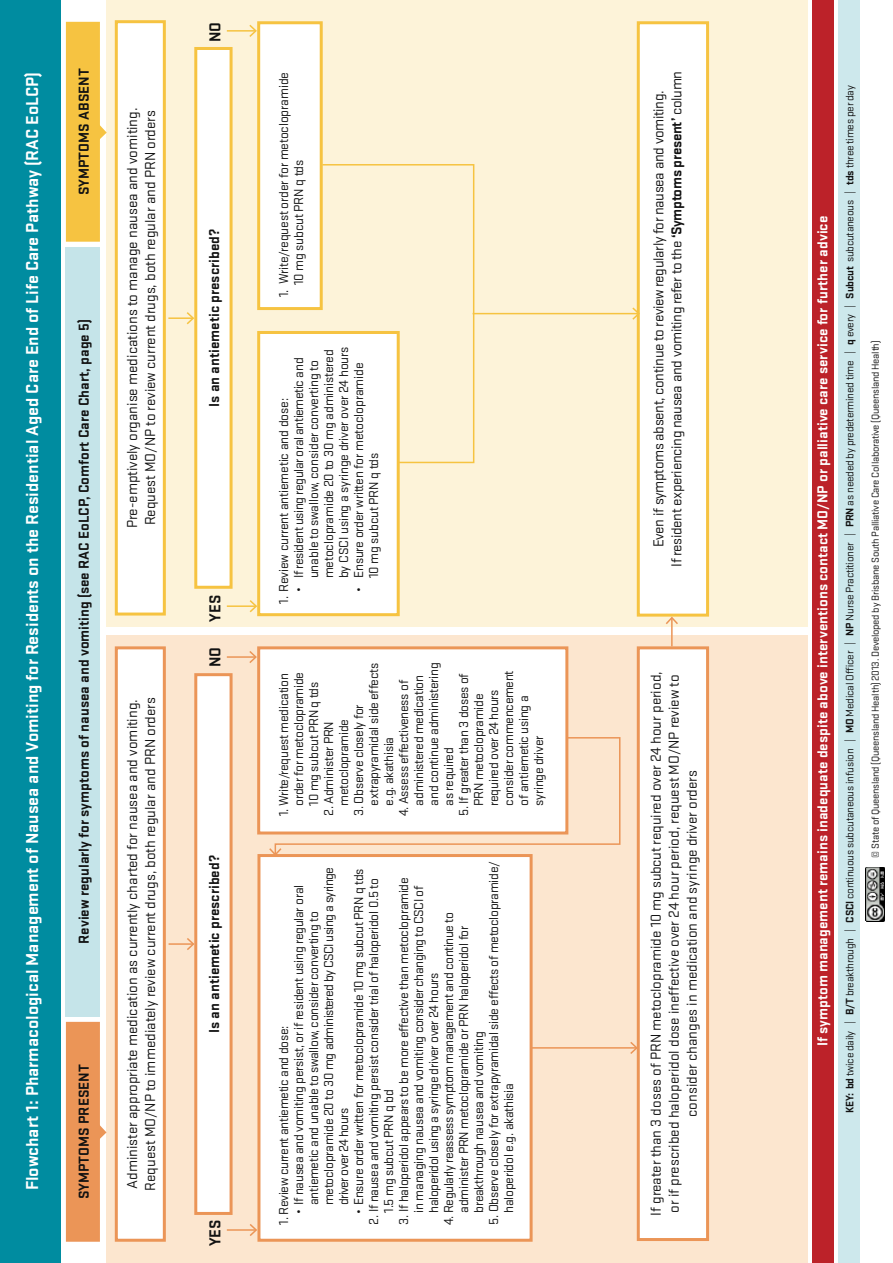
<style>
.page{position:relative;width:893px;height:1263px;background:#fff}
.page>*{position:absolute;margin:0;border:0;box-sizing:border-box;transform-origin:0 0}
.t1{font:700 18px "Stratum 2";color:#fff}
.t2{font:700 16.5px "Stratum 2";color:#121212}
.t3{font:15px/18px "Stratum 2";color:#121212}
.t4{font:700 15px "Stratum 2";color:#121212}
.t5{font:15px/18px "Stratum 2";letter-spacing:-.02em;color:#121212;text-align:center}
.t6{font:700 15px "Stratum 2";color:#fff}
.t7{font:13.5px/15px "Stratum 2";letter-spacing:-.02em;color:#121212}
.t8{font:11.25px "Stratum 2";letter-spacing:-.02em;color:#121212}
.t9{font:10.5px "Stratum 2";letter-spacing:-.02em;color:#121212}
.s1{font-weight:700}
</style>
<div class="page">
<div style="left:106px;top:0;width:702px;height:627px;background:#fdf3d9"></div>
<div style="left:106px;top:636px;width:702px;height:627px;background:#fce6cf"></div>
<div style="left:194px;top:47px;width:39px;height:542px;background:#fff;border:3px solid #f6c341"></div>
<div style="left:257px;top:331px;width:143px;height:285px;background:#fff;border:3px solid #f6c341"></div>
<div style="left:257px;top:21px;width:66px;height:289px;background:#fff;border:3px solid #f6c341"></div>
<div style="left:115px;top:20px;width:51px;height:595px;background:#fff;border:3px solid #f6c341"></div>
<div style="left:637px;top:21px;width:72px;height:596px;background:#fff;border:3px solid #f6c341"></div>
<div style="left:812px;top:0;width:21px;height:1263px;background:#bc2229"></div>
<hr style="left:169px;top:943px;width:24px;height:2px;background:#eb9557">
<svg style="left:185px;top:938px;width:9px;height:12px"></svg>
<hr style="left:227px;top:656px;width:29px;height:2px;background:#eb9557">
<svg style="left:248px;top:651px;width:9px;height:12px"></svg>
<hr style="left:227px;top:1229px;width:29px;height:2px;background:#eb9557">
<svg style="left:248px;top:1224px;width:9px;height:12px"></svg>
<hr style="left:531px;top:1047px;width:106px;height:2px;background:#eb9557">
<svg style="left:629px;top:1040px;width:8px;height:15px"></svg>
<hr style="left:671px;top:618px;width:2px;height:28px;background:#eb9557">
<svg style="left:664px;top:615px;width:16px;height:11px"></svg>
<hr style="left:168px;top:317px;width:25px;height:2px;background:#f6c341">
<svg style="left:185px;top:310px;width:10px;height:16px"></svg>
<hr style="left:473px;top:313px;width:166px;height:1px;background:#f6c341">
<svg style="left:631px;top:306px;width:10px;height:15px"></svg>
<svg style="left:321px;top:163px;width:154px;height:301px"></svg>
<div style="left:0;top:0;width:61px;height:1263px;background:#008ca0"></div>
<div style="left:838px;top:0;width:22px;height:1263px;background:#cde8ec"></div>
<hr style="left:227px;top:30px;width:29px;height:2px;background:#f6c341">
<svg style="left:248px;top:23px;width:10px;height:16px"></svg>
<hr style="left:227px;top:605px;width:29px;height:2px;background:#f6c341">
<svg style="left:248px;top:598px;width:10px;height:16px"></svg>
<div style="left:115px;top:646px;width:51px;height:596px;background:#fff;border:3px solid #eb9557"></div>
<div style="left:257px;top:854px;width:276px;height:388px;background:#fff;border:3px solid #eb9557"></div>
<div style="left:257px;top:646px;width:311px;height:188px;background:#fff;border:3px solid #eb9557"></div>
<div style="left:194px;top:673px;width:39px;height:542px;background:#fff;border:3px solid #eb9557"></div>
<div style="left:637px;top:646px;width:72px;height:595px;background:#fff;border:3px solid #eb9557"></div>
<img style="left:865px;top:867px;width:19px;height:54px">
<div style="left:66px;top:247px;width:34px;height:769px;background:#c5e4e9"></div>
<div style="left:66px;top:1022px;width:34px;height:220px;background:#eb9557;border:3px solid #eb9557"></div>
<div style="left:66px;top:22px;width:34px;height:220px;background:#f6c341;border:3px solid #f6c341"></div>
<svg style="left:96px;top:1120px;width:11px;height:23px"></svg>
<svg style="left:96px;top:113px;width:11px;height:35px"></svg>
<svg style="left:268px;top:736px;width:353px;height:121px"></svg>
<h1 class="t1" style="left:20px;top:1190px;width:1119px;rotate:-90deg">Flowchart 1: Pharmacological Management of Nausea and Vomiting for Residents on the Residential Aged Care End of Life Care Pathway (RAC EoLCP)</h1>
<p class="t4" style="left:73px;top:195px;width:127px;rotate:-90deg">Symptomsabsent</p>
<p class="t4" style="left:73px;top:944px;width:626px;rotate:-90deg">Review regularly for symptoms of nausea and vomiting (see RAC EoLCP, Comfort Care Chart, page 5)</p>
<p class="t4" style="left:73px;top:1199px;width:134px;rotate:-90deg">Symptoms present</p>
<p class="t3" style="left:122px;top:528px;width:422px;rotate:-90deg">Pre-emptively organise medications to manage nausea and vomiting.<br>Request MO/NP to review current drugs, both regular and PRN orders</p>
<p class="t3" style="left:122px;top:1191px;width:495px;rotate:-90deg">Administer appropriate medication as currently charted for nausea and vomiting.<br>Request MO/NP to immediately review current drugs, both regular and PRN orders</p>
<p class="t2" style="left:204px;top:42px;width:19px;rotate:-90deg">No</p>
<p class="t4" style="left:204px;top:407px;width:179px;rotate:-90deg">Is an antiemetic prescribed?</p>
<p class="t2" style="left:204px;top:621px;width:26px;rotate:-90deg">Yes</p>
<p class="t2" style="left:204px;top:667px;width:19px;rotate:-90deg">No</p>
<p class="t4" style="left:204px;top:1033px;width:179px;rotate:-90deg">Is an antiemetic prescribed?</p>
<p class="t2" style="left:204px;top:1246px;width:26px;rotate:-90deg">Yes</p>
<p class="t7" style="left:275px;top:285px;width:215px;text-indent:-12px;rotate:-90deg">1. Write/request order for metoclopramide<br>10 mg subcut PRN q tds</p>
<p class="t7" style="left:290px;top:578px;width:233px;text-indent:-14px;rotate:-90deg">• If resident using regular oral antiemetic and unable to swallow, consider converting to metoclopramide 20 to 30 mg administered by CSCI using a syringe driver over 24 hours</p>
<p class="t7" style="left:350px;top:578px;width:217px;text-indent:-14px;rotate:-90deg">• Ensure order written for metoclopramide<br>10 mg subcut PRN q tds</p>
<p class="t7" style="left:275px;top:604px;width:207px;rotate:-90deg">1. Review current antiemetic and dose:</p>
<p class="t7" style="left:350px;top:805px;width:144px;text-indent:-11px;rotate:-90deg">3. Observe closely for extrapyramidal side effects e.g. akathisia</p>
<p class="t7" style="left:395px;top:805px;width:145px;text-indent:-11px;rotate:-90deg">4. Assess effectiveness of administered medication and continue administering as required</p>
<p class="t7" style="left:455px;top:805px;width:137px;text-indent:-11px;rotate:-90deg">5. If greater than 3 doses of<br>PRN metoclopramide required over 24 hours consider commencement of antiemetic using a syringe driver</p>
<p class="t7" style="left:275px;top:805px;width:135px;text-align:justify;text-indent:-11px;rotate:-90deg">1. Write/request medication order for metoclopramide 10 mg subcut PRN q tds</p>
<p class="t7" style="left:320px;top:816px;width:99px;text-align:right;rotate:-90deg">2. Administer PRN metoclopramide</p>
<p class="t7" style="left:485px;top:1213px;width:353px;text-indent:-12px;rotate:-90deg">5. Observe closely for extrapyramidal side effects of metoclopramide/ haloperidol e.g. akathisia</p>
<p class="t7" style="left:290px;top:1205px;width:340px;text-indent:-9px;rotate:-90deg">• If nausea and vomiting persist, or if resident using regular oral antiemetic and unable to swallow, consider converting to metoclopramide 20 to 30 mg administered by CSCI using a syringe driver over 24 hours</p>
<p class="t7" style="left:350px;top:1214px;width:347px;rotate:-90deg">• Ensure order written for metoclopramide 10 mg subcut PRN q tds</p>
<p class="t7" style="left:365px;top:1213px;width:336px;text-indent:-12px;rotate:-90deg">2. If nausea and vomiting persist consider trial of haloperidol 0.5 to<br>1.5 mg subcut PRN q bd</p>
<p class="t7" style="left:395px;top:1213px;width:337px;text-indent:-12px;rotate:-90deg">3. If haloperidol appears to be more effective than metoclopramide in managing nausea and vomiting consider changing to CSCI of haloperidol using a syringe driver over 24 hours</p>
<p class="t7" style="left:440px;top:1213px;width:302px;text-indent:-12px;rotate:-90deg">4. Regularly reassess symptom management and continue to administer PRN metoclopramide or PRN haloperidol for breakthrough nausea and vomiting</p>
<p class="t7" style="left:275px;top:1225px;width:200px;rotate:-90deg">1. Review current antiemetic and dose:</p>
<p class="t5" style="left:649px;top:567px;width:497px;rotate:-90deg">Even if symptoms absent, continue to review regularly for nausea and vomiting.<br>If resident experiencing nausea and vomiting refer to the <span class="s1">‘Symptoms present’</span> column</p>
<p class="t3" style="left:646px;top:1216px;width:546px;text-align:center;rotate:-90deg">If greater than 3 doses of PRN metoclopramide 10 mg subcut required over 24 hour period, or if prescribed haloperidol dose ineffective over 24 hour period, request MO/NP review to consider changes in medication and syringe driver orders</p>
<p class="t6" style="left:812px;top:1046px;width:832px;rotate:-90deg">If symptom management remains inadequate despite above interventions contact MO/NP or palliative care service for further advice</p>
<p class="t8" style="left:842px;top:1113px;width:1029px;rotate:-90deg"><span class="s1">Key: bd</span> twice daily | <span class="s1">B/T</span> breakthrough | <span class="s1">CSCI</span> continuous subcutaneous infusion | <span class="s1">MO</span> Medical Officer | <span class="s1">NP</span> Nurse Practitioner | <span class="s1">PRN</span> as needed by predetermined time | <span class="s1">q</span> every | <span class="s1">Subcut</span> subcutaneous | <span class="s1">tds</span> three times per day</p>
<p class="t9" style="left:869px;top:858px;width:518px;rotate:-90deg">© State of Queensland (Queensland Health) 2013. Developed by Brisbane South Palliative Care Collaborative (Queensland Health)</p>
</div>
